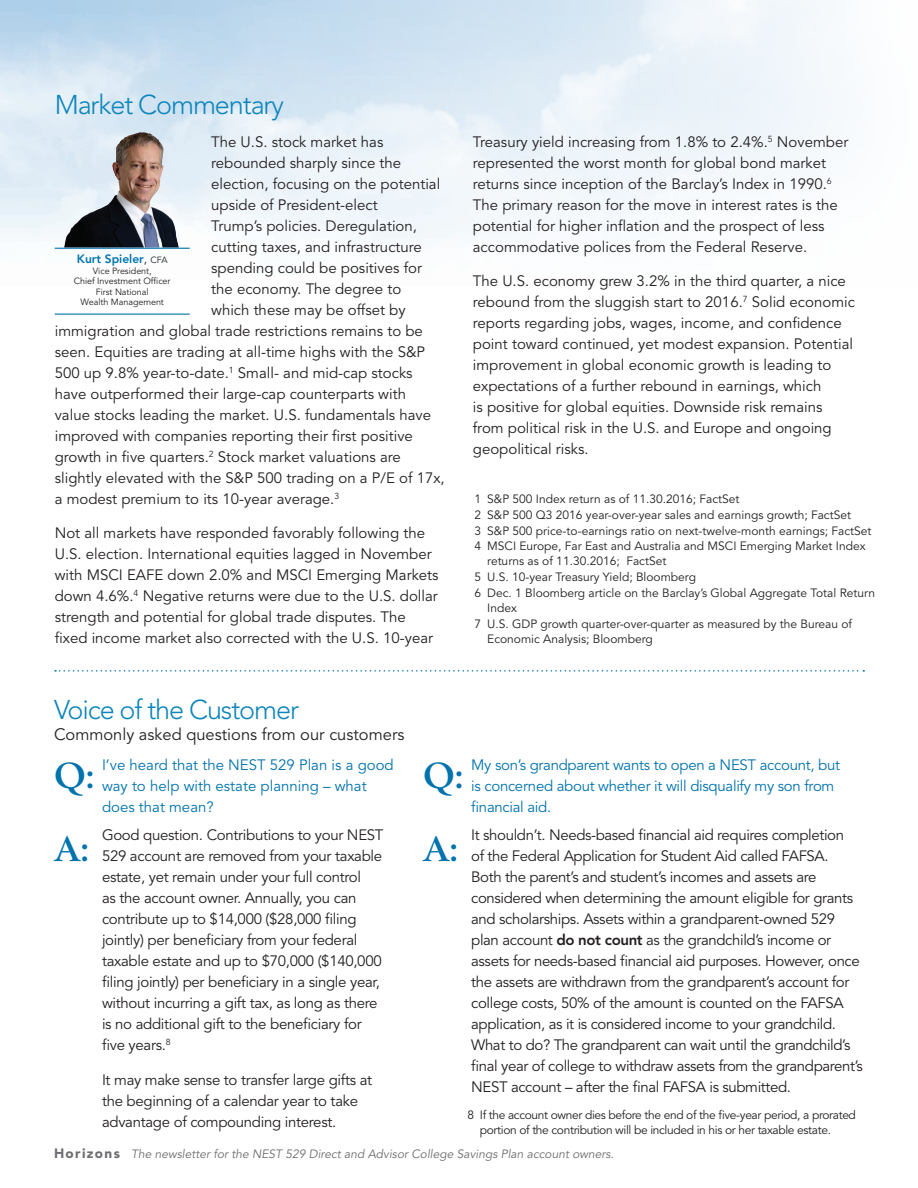
<style>
.page{position:relative;width:918px;height:1188px;background:#fff}
.page>*{position:absolute;margin:0;border:0;box-sizing:border-box;transform-origin:0 0}
.t1{font:700 35.7px "Berling";color:#0073ae}
.t2{font:300 27px "Avenir";letter-spacing:-.04em;color:#0c85bb}
.t3{font:16.5px "Avenir";color:#231f20}
.t4{font:15px/21px "Avenir";color:#231f20}
.t5{font:15px/21px "Avenir";letter-spacing:-.025em;color:#231f20}
.t6{font:15px/21px "Avenir";letter-spacing:-.02em;color:#231f20}
.t7{font:15px/21px "Avenir";letter-spacing:-.02em;color:#0073ae}
.t8{font:15px/21px "Avenir";color:#0073ae}
.t9{font:12px/15px "Avenir";color:#231f20}
.t10{font:12px/15px "Avenir";letter-spacing:-.03em;color:#231f20}
.t11{font:italic 12px "Avenir";color:#6c6d70}
.t12{font:800 12px "Avenir";color:#0073ae}
.t13{font:9px/10.5px "Avenir";letter-spacing:-.005em;color:#231f20;text-align:center}
.s1{font-weight:400;color:#231f20}
.s2{font-weight:400;font-size:9px;color:#231f20}
.s3{font-weight:800}
.s4{font-weight:900;font-style:normal;font-size:13.5px}
</style>
<div class="page">
<img style="left:64px;top:132px;width:115px;height:116px">
<hr style="left:55px;top:314px;width:135px;height:1px;background:#0073ae">
<hr style="left:55px;top:248px;width:135px;height:1px;background:#0073ae">
<svg style="left:55px;top:670px;width:809px;height:2px"></svg>
<p class="t2" style="left:55px;top:89px;width:231px">Market Commentary</p>
<p class="t4" style="left:211px;top:131px;width:174px">The U.S. stock market has</p>
<p class="t4" style="left:211px;top:152px;width:192px">rebounded sharply since the</p>
<p class="t4" style="left:211px;top:173px;width:231px">election, focusing on the potential</p>
<p class="t4" style="left:211px;top:194px;width:168px">upside of President-elect</p>
<p class="t4" style="left:211px;top:215px;width:207px">Trump’s policies. Deregulation,</p>
<p class="t4" style="left:211px;top:236px;width:212px">cutting taxes, and infrastructure</p>
<p class="t4" style="left:211px;top:257px;width:212px">spending could be positives for</p>
<p class="t4" style="left:211px;top:278px;width:192px">the economy. The degree to</p>
<p class="t4" style="left:211px;top:299px;width:196px">which these may be offset by</p>
<p class="t4" style="left:55px;top:320px;width:370px">immigration and global trade restrictions remains to be</p>
<p class="t4" style="left:55px;top:341px;width:372px">seen. Equities are trading at all-time highs with the S&amp;P</p>
<p class="t4" style="left:55px;top:362px;width:359px">500 up 9.8% year-to-date.<sup>1</sup> Small- and mid-cap stocks</p>
<p class="t4" style="left:55px;top:383px;width:353px">have outperformed their large-cap counterparts with</p>
<p class="t4" style="left:55px;top:404px;width:378px">value stocks leading the market. U.S. fundamentals have</p>
<p class="t4" style="left:55px;top:425px;width:360px">improved with companies reporting their first positive</p>
<p class="t4" style="left:55px;top:446px;width:348px">growth in five quarters.<sup>2</sup> Stock market valuations are</p>
<p class="t4" style="left:55px;top:467px;width:391px">slightly elevated with the S&amp;P 500 trading on a P/E of 17x,</p>
<p class="t4" style="left:55px;top:488px;width:286px">a modest premium to its 10-year average.<sup>3</sup></p>
<p class="t4" style="left:55px;top:523px;width:385px">Not all markets have responded favorably following the U.S. election. International equities lagged in November with MSCI EAFE down 2.0% and MSCI Emerging Markets down 4.6%.<sup>4</sup> Negative returns were due to the U.S. dollar strength and potential for global trade disputes. The fixed income market also corrected with the U.S. 10-year</p>
<p class="t12" style="left:77px;top:252px;width:92px">Kurt Spieler<span class="s1">,</span> <span class="s2">CFA</span></p>
<p class="t13" style="left:93px;top:266px;width:60px">Vice President,</p>
<p class="t13" style="left:74px;top:276px;width:98px">Chief Investment Officer</p>
<p class="t13" style="left:81px;top:287px;width:85px">First National<br>Wealth Management</p>
<p class="t4" style="left:473px;top:131px;width:377px">Treasury yield increasing from 1.8% to 2.4%.<sup>5</sup> November represented the worst month for global bond market returns since inception of the Barclay’s Index in 1990.<sup>6<br></sup>The primary reason for the move in interest rates is the potential for higher inflation and the prospect of less accommodative polices from the Federal Reserve.</p>
<p class="t4" style="left:473px;top:271px;width:384px">The U.S. economy grew 3.2% in the third quarter, a nice rebound from the sluggish start to 2016.<sup>7</sup> Solid economic reports regarding jobs, wages, income, and confidence point toward continued, yet modest expansion. Potential improvement in global economic growth is leading to expectations of a further rebound in earnings, which<br>is positive for global equities. Downside risk remains from political risk in the U.S. and Europe and ongoing geopolitical risks.</p>
<p class="t9" style="left:475px;top:492px;width:267px">1 S&amp;P 500 Index return as of 11.30.2016; FactSet</p>
<p class="t9" style="left:475px;top:507px;width:378px">2 S&amp;P 500 Q3 2016 year-over-year sales and earnings growth; FactSet</p>
<p class="t9" style="left:475px;top:523px;width:399px">3 S&amp;P 500 price-to-earnings ratio on next-twelve-month earnings; FactSet</p>
<p class="t9" style="left:487px;top:539px;width:380px;text-indent:-13px">4 MSCI Europe, Far East and Australia and MSCI Emerging Market Index returns as of 11.30.2016; FactSet</p>
<p class="t9" style="left:475px;top:570px;width:223px">5 U.S. 10-year Treasury Yield; Bloomberg</p>
<p class="t9" style="left:487px;top:585px;width:389px;text-indent:-13px">6 Dec. 1 Bloomberg article on the Barclay’s Global Aggregate Total Return<br>Index</p>
<p class="t9" style="left:487px;top:616px;width:366px;text-indent:-13px">7 U.S. GDP growth quarter-over-quarter as measured by the Bureau of<br>Economic Analysis; Bloomberg</p>
<p class="t2" style="left:54px;top:693px;width:247px">Voice of the Customer</p>
<p class="t3" style="left:54px;top:724px;width:352px">Commonly asked questions from our customers</p>
<p class="t1" style="left:54px;top:755px;width:42px">Q:</p>
<p class="t8" style="left:102px;top:755px;width:293px">I’ve heard that the NEST 529 Plan is a good way to help with estate planning – what does that mean?</p>
<p class="t1" style="left:54px;top:828px;width:37px">A:</p>
<p class="t6" style="left:102px;top:825px;width:283px">Good question. Contributions to your NEST 529 account are removed from your taxable estate, yet remain under your full control<br>as the account owner. Annually, you can contribute up to $14,000 ($28,000 filing jointly) per beneficiary from your federal taxable estate and up to $70,000 ($140,000 filing jointly) per beneficiary in a single year, without incurring a gift tax, as long as there is no additional gift to the beneficiary for five years.<sup>8</sup></p>
<p class="t6" style="left:102px;top:1069px;width:272px">It may make sense to transfer large gifts at the beginning of a calendar year to take advantage of compounding interest.</p>
<p class="t1" style="left:423px;top:755px;width:42px">Q:</p>
<p class="t7" style="left:471px;top:755px;width:370px">My son’s grandparent wants to open a NEST account, but is concerned about whether it will disqualify my son from financial aid.</p>
<p class="t1" style="left:423px;top:828px;width:37px">A:</p>
<p class="t5" style="left:471px;top:825px;width:393px">It shouldn’t. Needs-based financial aid requires completion<br>of the Federal Application for Student Aid called FAFSA.<br>Both the parent’s and student’s incomes and assets are considered when determining the amount eligible for grants and scholarships. Assets within a grandparent-owned 529 plan account <span class="s3">do not count</span> as the grandchild’s income or assets for needs-based financial aid purposes. However, once the assets are withdrawn from the grandparent’s account for college costs, 50% of the amount is counted on the FAFSA application, as it is considered income to your grandchild.<br>What to do? The grandparent can wait until the grandchild’s final year of college to withdraw assets from the grandparent’s NEST account – after the final FAFSA is submitted.</p>
<p class="t10" style="left:480px;top:1108px;width:378px;text-indent:-12px">8 If the account owner dies before the end of the five-year period, a prorated portion of the contribution will be included in his or her taxable estate.</p>
<p class="t11" style="left:54px;top:1147px;width:561px"><span class="s4">Horizons</span> The newsletter for the NEST 529 Direct and Advisor College Savings Plan account owners.</p>
</div>
